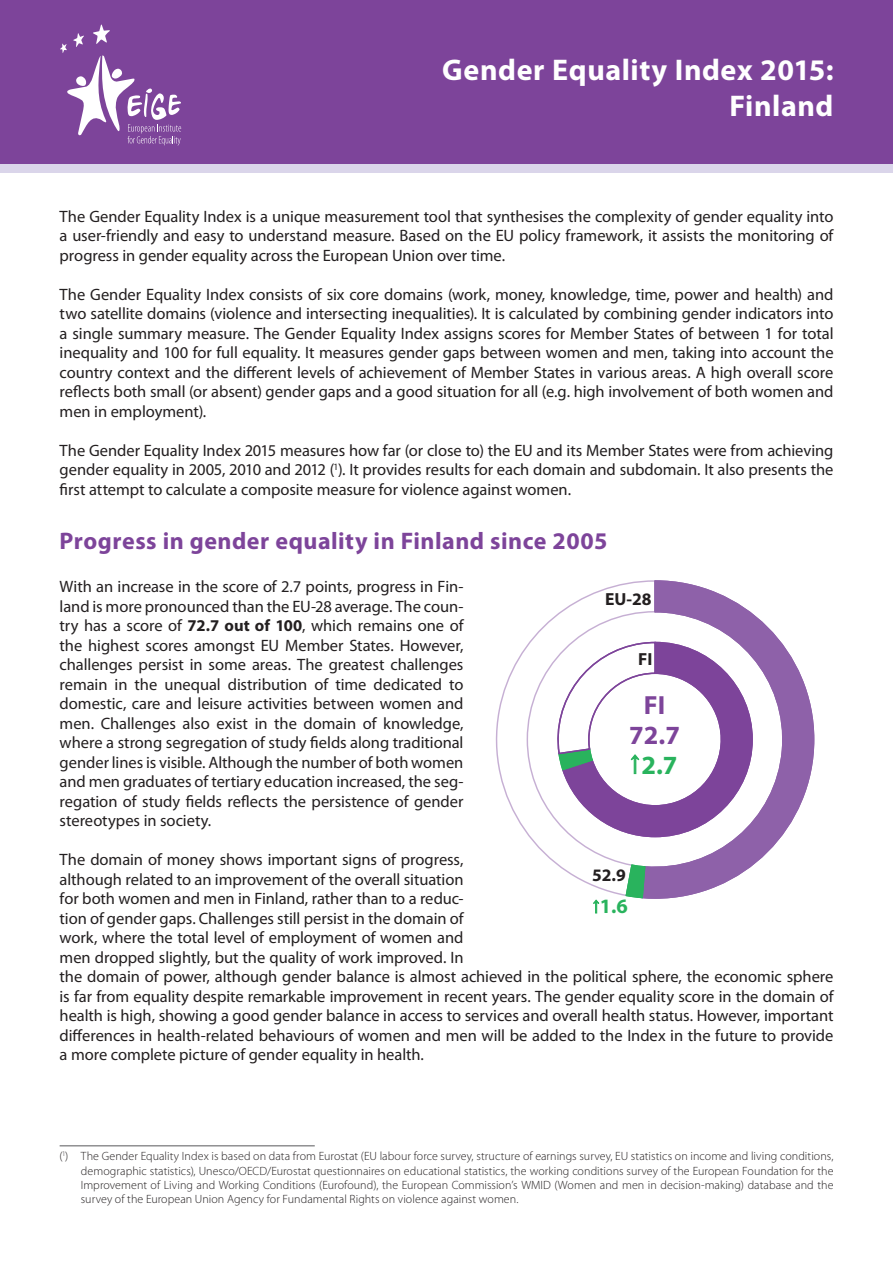
<style>
.page{position:relative;width:893px;height:1263px;background:#fff}
.page>*{position:absolute;margin:0;border:0;box-sizing:border-box;transform-origin:0 0}
.Title_1{font:700 30px "Myriad Pro";letter-spacing:.02em;color:#fff}
.t1{font:700 26.4px/29.5px "Myriad Pro";color:#7d449a;text-align:center}
.Title_1-2{font:700 24px "Myriad Pro";letter-spacing:.02em;color:#7d449a}
.t2{font:700 20.55px "Myriad Pro";color:#29b35d}
.t3{font:700 17.55px "Myriad Pro";color:#231f20}
.Body_Text{font:16.5px/19.5px "Myriad Pro";letter-spacing:-.005em;color:#231f20;text-align:justify}
.Footnote{font:300 12px/14.4px "Myriad Pro";letter-spacing:.005em;color:#231f20;text-align:justify}
.s1{font-weight:700}
.s2{color:#29b35d}
</style>
<div class="page">
<div style="left:0;top:22px;width:893px;height:150px;background:#dad5ea"></div>
<div style="left:0;top:0;width:893px;height:163px;background:#7d449a"></div>
<svg style="left:60px;top:25px;width:121px;height:121px"></svg>
<hr style="left:60px;top:1145px;width:255px;height:1px;background:#57585a">
<svg style="left:646px;top:580px;width:169px;height:319px"></svg>
<svg style="left:496px;top:580px;width:160px;height:316px"></svg>
<svg style="left:593px;top:900px;width:6px;height:13px"></svg>
<svg style="left:551px;top:641px;width:203px;height:197px"></svg>
<svg style="left:625px;top:863px;width:21px;height:36px"></svg>
<p class="Title_1" style="left:442px;top:50px;width:393px">Gender Equality Index 2015:</p>
<p class="Title_1" style="left:729px;top:86px;width:106px">Finland</p>
<p class="Body_Text" style="left:60px;top:206px;width:775px">The Gender Equality Index is a unique measurement tool that synthesises the complexity of gender equality into a user‑friendly and easy to understand measure. Based on the EU policy framework, it assists the monitoring of progress in gender equality across the European Union over time.</p>
<p class="Body_Text" style="left:60px;top:284px;width:775px">The Gender Equality Index consists of six core domains (work, money, knowledge, time, power and health) and two satellite domains (violence and intersecting inequalities). It is calculated by combining gender indicators into a single summary measure. The Gender Equality Index assigns scores for Member States of between 1 for total inequality and 100 for full equality. It measures gender gaps between women and men, taking into account the country context and the different levels of achievement of Member States in various areas. A high overall score reflects both small (or absent) gender gaps and a good situation for all (e.g. high involvement of both women and men in employment).</p>
<p class="Body_Text" style="left:60px;top:440px;width:775px">The Gender Equality Index 2015 measures how far (or close to) the EU and its Member States were from achieving gender equality in 2005, 2010 and 2012 (<sup>1</sup>). It provides results for each domain and subdomain. It also presents the first attempt to calculate a composite measure for violence against women.</p>
<p class="Title_1-2" style="left:60px;top:525px;width:549px">Progress in gender equality in Finland since 2005</p>
<p class="Body_Text" style="left:60px;top:576px;width:405px">With an increase in the score of 2.7 points, progress in Fin&shy;land is more pronounced than the EU-28 average. The coun&shy;try has a score of <span class="s1">72.7 out of 100</span>, which remains one of the highest scores amongst EU Member States. However, challenges persist in some areas. The greatest challenges remain in the unequal distribution of time dedicated to domestic, care and leisure activities between women and men. Challenges also exist in the domain of knowledge, where a strong segregation of study fields along traditional gender lines is visible. Although the number of both women and men graduates of tertiary education increased, the seg&shy;regation of study fields reflects the persistence of gender stereotypes in society.</p>
<p class="Body_Text" style="left:60px;top:850px;width:775px;text-align:left">The domain of money shows important signs of progress,<br>although related to an improvement of the overall situation<br>for both women and men in Finland, rather than to a reduc-<br>tion of gender gaps. Challenges still persist in the domain of<br>work, where the total level of employment of women and<br>men dropped slightly, but the quality of work improved. In<br>the domain of power, although gender balance is almost achieved in the political sphere, the economic sphere is far from equality despite remarkable improvement in recent years. The gender equality score in the domain of health is high, showing a good gender balance in access to services and overall health status. However, important differences in health‑related behaviours of women and men will be added to the Index in the future to provide a more complete picture of gender equality in health.</p>
<p class="t3" style="left:605px;top:587px;width:48px">EU-28</p>
<p class="t3" style="left:638px;top:647px;width:16px">FI</p>
<p class="t1" style="left:629px;top:690px;width:52px">FI<br>72.7<br><span class="s2">2.7</span></p>
<p class="t3" style="left:592px;top:864px;width:35px">52.9</p>
<p class="t2" style="left:600px;top:893px;width:30px">1.6</p>
<p class="Footnote" style="left:81px;top:1149px;width:754px;text-indent:-21px">(<sup>1</sup>) The Gender Equality Index is based on data from Eurostat (EU labour force survey, structure of earnings survey, EU statistics on income and living conditions, demographic statistics), Unesco/OECD/Eurostat questionnaires on educational statistics, the working conditions survey of the European Foundation for the Improvement of Living and Working Conditions (Eurofound), the European Commission’s WMID (Women and men in decision‑making) database and the survey of the European Union Agency for Fundamental Rights on violence against women.</p>
</div>
